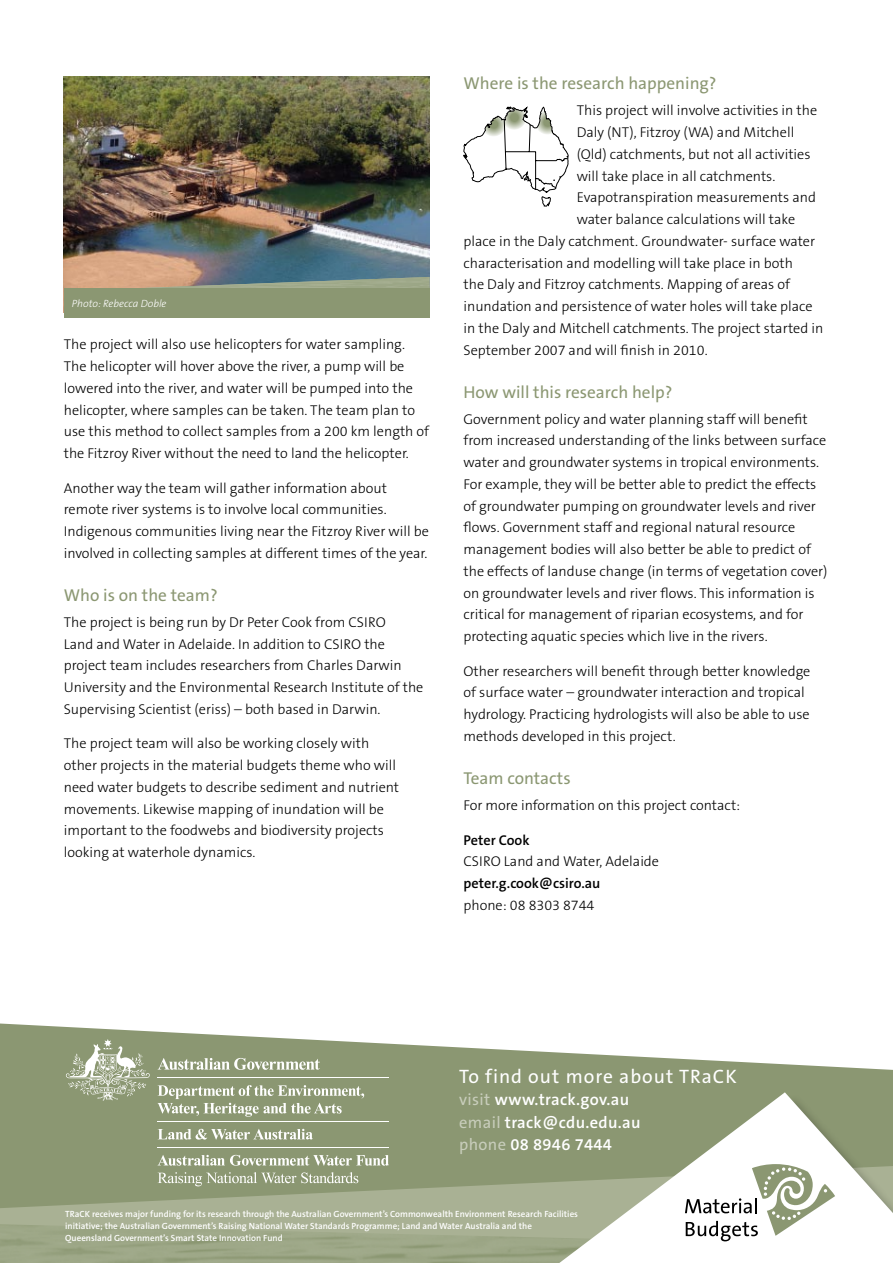
<style>
.page{position:relative;width:893px;height:1263px;background:#fff}
.page>*{position:absolute;margin:0;border:0;box-sizing:border-box;transform-origin:0 0}
.t1{font:19.5px "The Sans B5 Plain";letter-spacing:.05em;color:#fff}
.t2{font:17.25px "The Sans B5 Plain";color:#8b9772}
.t3{font:600 16.5px/22.5px "The Sans B6";letter-spacing:.02em;color:#fff}
.t4{font:300 14.25px/21.8px "The Sans B3";color:#000}
.t5{font:600 14.25px "The Sans B6";color:#000}
.t6{font:italic 300 10.5px "The Sans B3";color:#fff}
.t7{font:600 9px/12px "The Sans B6";color:#fff}
.s1{font-family:"The Sans B5 Plain";font-weight:400;color:#c8cdbb}
</style>
<div class="page">
<svg style="left:0;top:1023px;width:893px;height:132px;fill:#8b9772"></svg>
<svg style="left:158px;top:1058px;width:162px;height:12px"></svg>
<svg style="left:66px;top:1039px;width:84px;height:61px;background:#a5ae92"></svg>
<hr style="left:158px;top:1077px;width:231px;height:1px;background:#fff">
<svg style="left:158px;top:1085px;width:206px;height:32px;background:#a4ae91"></svg>
<svg style="left:158px;top:1129px;width:155px;height:10px"></svg>
<hr style="left:158px;top:1121px;width:231px;height:1px;background:#fff">
<hr style="left:158px;top:1147px;width:231px;height:1px;background:#fff">
<div style="left:541px;top:1091px;width:352px;height:172px;background:#8b9772"></div>
<svg style="left:702px;top:1092px;width:143px;height:63px"></svg>
<svg style="left:0;top:1155px;width:893px;height:108px;background:#b2b9a1"></svg>
<img style="left:64px;top:77px;width:365px;height:211px">
<svg style="left:134px;top:277px;width:12px;height:11px"></svg>
<img style="left:146px;top:277px;width:283px;height:11px">
<div style="left:64px;top:288px;width:365px;height:29px;background:#8b9772"></div>
<svg style="left:463px;top:107px;width:105px;height:100px"></svg>
<p class="t6" style="left:72px;top:298px;width:96px">Photo: Rebecca Doble</p>
<p class="t4" style="left:64px;top:334px;width:367px">The project will also use helicopters for water sampling.<br>The helicopter will hover above the river, a pump will be lowered into the river, and water will be pumped into the helicopter, where samples can be taken. The team plan to use this method to collect samples from a 200 km length of the Fitzroy River without the need to land the helicopter.</p>
<p class="t4" style="left:64px;top:477px;width:367px">Another way the team will gather information about remote river systems is to involve local communities.<br>Indigenous communities living near the Fitzroy River will be involved in collecting samples at different times of the year.</p>
<p class="t2" style="left:64px;top:586px;width:155px">Who is on the team?</p>
<p class="t4" style="left:64px;top:612px;width:361px">The project is being run by Dr Peter Cook from CSIRO<br>Land and Water in Adelaide. In addition to CSIRO the project team includes researchers from Charles Darwin University and the Environmental Research Institute of the Supervising Scientist (eriss) – both based in Darwin.</p>
<p class="t4" style="left:64px;top:733px;width:337px">The project team will also be working closely with other projects in the material budgets theme who will need water budgets to describe sediment and nutrient movements. Likewise mapping of inundation will be important to the foodwebs and biodiversity projects looking at waterhole dynamics.</p>
<p class="t2" style="left:463px;top:75px;width:255px">Where is the research happening?</p>
<p class="t4" style="left:577px;top:100px;width:242px">This project will involve activities in the</p>
<p class="t4" style="left:577px;top:122px;width:219px">Daly (NT), Fitzroy (WA) and Mitchell</p>
<p class="t4" style="left:577px;top:144px;width:235px">(Qld) catchments, but not all activities</p>
<p class="t4" style="left:577px;top:166px;width:200px">will take place in all catchments.</p>
<p class="t4" style="left:577px;top:187px;width:241px">Evapotranspiration measurements and</p>
<p class="t4" style="left:577px;top:209px;width:220px">water balance calculations will take</p>
<p class="t4" style="left:463px;top:231px;width:353px">place in the Daly catchment. Groundwater- surface water</p>
<p class="t4" style="left:463px;top:252px;width:331px">characterisation and modelling will take place in both</p>
<p class="t4" style="left:463px;top:274px;width:328px">the Daly and Fitzroy catchments. Mapping of areas of</p>
<p class="t4" style="left:463px;top:296px;width:351px">inundation and persistence of water holes will take place</p>
<p class="t4" style="left:463px;top:318px;width:361px">in the Daly and Mitchell catchments. The project started in</p>
<p class="t4" style="left:463px;top:339px;width:246px">September 2007 and will finish in 2010.</p>
<p class="t2" style="left:463px;top:383px;width:211px">How will this research help?</p>
<p class="t4" style="left:463px;top:409px;width:366px">Government policy and water planning staff will benefit from increased understanding of the links between surface water and groundwater systems in tropical environments.<br>For example, they will be better able to predict the effects of groundwater pumping on groundwater levels and river flows. Government staff and regional natural resource management bodies will also better be able to predict of the effects of landuse change (in terms of vegetation cover) on groundwater levels and river flows. This information is critical for management of riparian ecosystems, and for protecting aquatic species which live in the rivers.</p>
<p class="t4" style="left:463px;top:660px;width:348px">Other researchers will benefit through better knowledge of surface water – groundwater interaction and tropical hydrology. Practicing hydrologists will also be able to use methods developed in this project.</p>
<p class="t2" style="left:463px;top:769px;width:109px">Team contacts</p>
<p class="t4" style="left:463px;top:795px;width:278px">For more information on this project contact:</p>
<p class="t5" style="left:463px;top:832px;width:68px">Peter Cook</p>
<p class="t4" style="left:463px;top:851px;width:197px">CSIRO Land and Water, Adelaide</p>
<p class="t5" style="left:463px;top:876px;width:138px">peter.g.cook@csiro.au</p>
<p class="t4" style="left:463px;top:895px;width:132px">phone: 08 8303 8744</p>
<h1 class="t1" style="left:459px;top:1066px;width:279px">To find out more about TRaCK</h1>
<p class="t3" style="left:459px;top:1089px;width:183px"><span class="s1">visit</span> www.track.gov.au <span class="s1">email</span> track@cdu.edu.au <span class="s1">phone</span> 08 8946 7444</p>
<p class="t7" style="left:65px;top:1208px;width:514px">TRaCK receives major funding for its research through the Australian Government’s Commonwealth Environment Research Facilities initiative; the Australian Government’s Raising National Water Standards Programme; Land and Water Australia and the<br>Queensland Government’s Smart State Innovation Fund</p>
</div>
